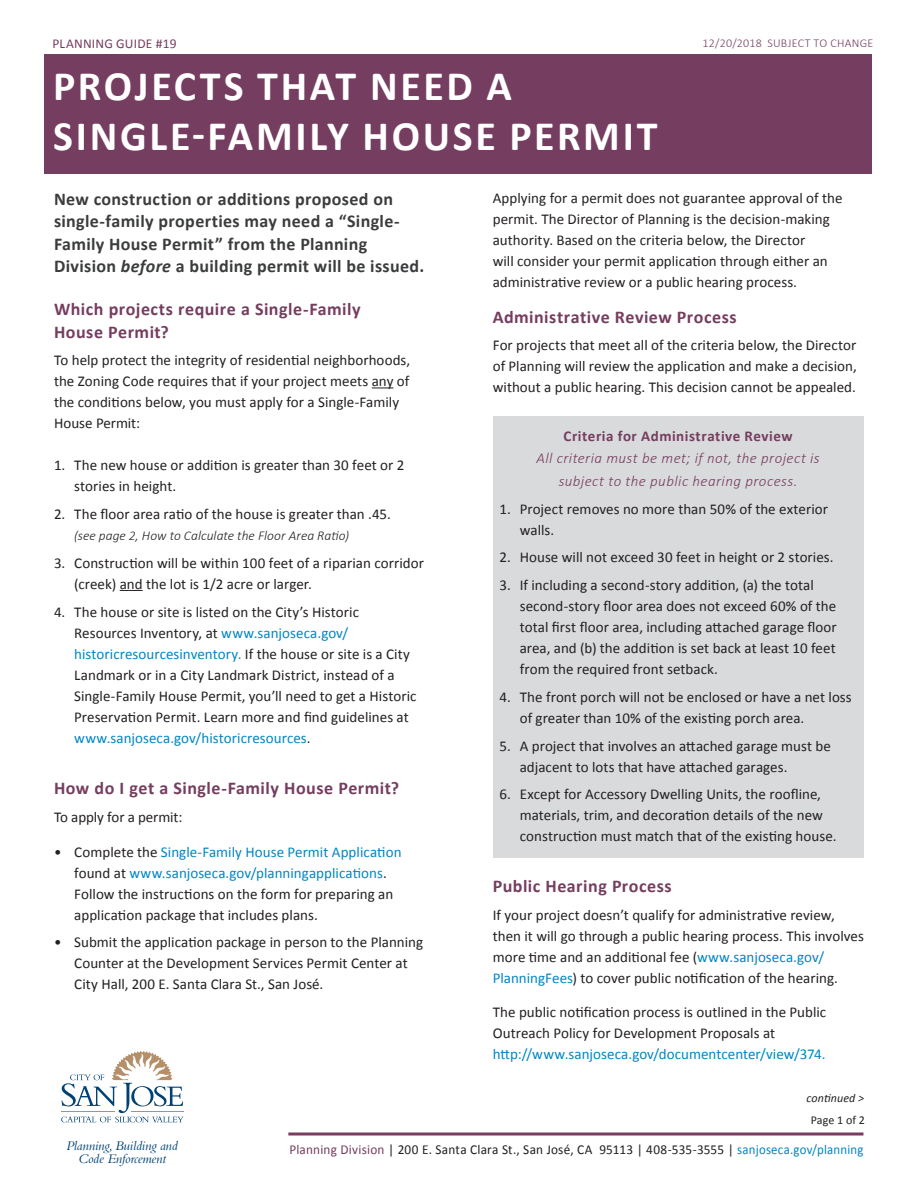
<style>
.page{position:relative;width:918px;height:1188px;background:#fff}
.page>*{position:absolute;margin:0;border:0;box-sizing:border-box;transform-origin:0 0}
.t1{font:700 42px/49.5px "Calibri";letter-spacing:.065em;color:#fff}
.description{font:700 18px/22.5px "Calibri";letter-spacing:.02em;color:#3b3c3d}
.titles{font:700 18px/22.5px "Calibri";letter-spacing:.03em;color:#753d5f}
.body{font:700 18px "Calibri";letter-spacing:.03em;color:#753d5f}
.body-2{font:15px/21px "Calibri";letter-spacing:.005em;color:#231f20}
.titles-2{font:italic 300 15px/22.5px "Calibri";letter-spacing:.03em;color:#753d5f;text-align:center}
.t2{font:italic 13.8px/13px "Bembo";letter-spacing:-.01em;color:#004275;text-align:center}
.t3{font:13.65px "Calibri";letter-spacing:.015em;color:#231f20}
.t4{font:italic 300 13.5px "Calibri";letter-spacing:.005em;color:#231f20}
.Planning_Guide_info{font:13.5px "Calibri";letter-spacing:.015em;color:#753d5f}
.Planning_Guide_info-2{font:300 12px "Calibri";letter-spacing:.015em;color:#753d5f}
.continue{font:italic 12px "Calibri";letter-spacing:.005em;color:#231f20}
.page_number{font:12px "Calibri";letter-spacing:.01em;color:#231f20}
.s1{font-style:italic}
.s2{color:#0086c2}
.s3{font-weight:700;font-style:normal}
.s4{color:#753d5f}
</style>
<div class="page">
<svg style="left:61px;top:1051px;width:123px;height:71px"></svg>
<hr style="left:288px;top:1133px;width:575px;height:3px;background:#753d5f">
<div style="left:45px;top:54px;width:827px;height:120px;background:#753d5f"></div>
<svg style="left:372px;top:387px;width:21px;height:1px"></svg>
<svg style="left:120px;top:590px;width:23px;height:1px"></svg>
<div style="left:493px;top:416px;width:370px;height:442px;background:#d9dadc"></div>
<p class="Planning_Guide_info" style="left:52px;top:35px;width:126px">PLANNING GUIDE #19</p>
<p class="Planning_Guide_info-2" style="left:703px;top:35px;width:172px">12/20/2018 SUBJECT TO CHANGE</p>
<h1 class="t1" style="left:53px;top:61px;width:606px">PROJECTS THAT NEED A<br>SINGLE-FAMILY HOUSE PERMIT</h1>
<p class="description" style="left:54px;top:188px;width:372px">New construction or additions proposed on single-family properties may need a “Single-Family House Permit” from the Planning Division <span class="s1">before</span> a building permit will be issued.</p>
<p class="titles" style="left:54px;top:298px;width:308px">Which projects require a Single-Family<br>House Permit?</p>
<p class="body-2" style="left:54px;top:350px;width:358px">To help protect the integrity of residential neighborhoods, the Zoning Code requires that if your project meets any of the conditions below, you must apply for a Single-Family House Permit:</p>
<p class="body-2" style="left:74px;top:455px;width:332px;text-indent:-20px">1. The new house or addition is greater than 30 feet or 2 stories in height.</p>
<p class="body-2" style="left:54px;top:504px;width:338px">2. The floor area ratio of the house is greater than .45.</p>
<p class="t4" style="left:74px;top:527px;width:277px">(see page 2, How to Calculate the Floor Area Ratio)</p>
<p class="body-2" style="left:74px;top:552px;width:351px;text-indent:-20px">3. Construction will be within 100 feet of a riparian corridor (creek) and the lot is 1/2 acre or larger.</p>
<p class="body-2" style="left:74px;top:601px;width:344px;text-indent:-20px">4. The house or site is listed on the City’s Historic Resources Inventory, at <span class="s2">www.sanjoseca.gov/ historicresourcesinventory.</span> If the house or site is a City Landmark or in a City Landmark District, instead of a Single-Family House Permit, you’ll need to get a Historic Preservation Permit. Learn more and find guidelines at <span class="s2">www.sanjoseca.gov/historicresources</span>.</p>
<p class="titles" style="left:54px;top:777px;width:347px">How do I get a Single-Family House Permit?</p>
<p class="body-2" style="left:54px;top:807px;width:130px">To apply for a permit:</p>
<p class="body-2" style="left:74px;top:841px;width:329px;text-indent:-20px">• Complete the <span class="s2">Single-Family House Permit Application </span>found at <span class="s2">www.sanjoseca.gov/planningapplications</span>.<br>Follow the instructions on the form for preparing an application package that includes plans.</p>
<p class="body-2" style="left:74px;top:932px;width:350px;text-indent:-20px">• Submit the application package in person to the Planning<br>Counter at the Development Services Permit Center at<br>City Hall, 200 E. Santa Clara St., San José.</p>
<p class="body-2" style="left:493px;top:187px;width:351px">Applying for a permit does not guarantee approval of the permit. The Director of Planning is the decision-making authority. Based on the criteria below, the Director<br>will consider your permit application through either an administrative review or a public hearing process.</p>
<p class="titles" style="left:493px;top:305px;width:245px">Administrative Review Process</p>
<p class="body-2" style="left:493px;top:335px;width:366px;text-align:justify">For projects that meet all of the criteria below, the Director of Planning will review the application and make a decision, without a public hearing. This decision cannot be appealed.</p>
<p class="titles-2" style="left:536px;top:424px;width:285px"><span class="s3">Criteria for Administrative Review<br></span>All criteria must be met; if not, the project is subject to the public hearing process.</p>
<p class="body-2" style="left:520px;top:498px;width:310px;text-indent:-20px">1. Project removes no more than 50% of the exterior walls.</p>
<p class="body-2" style="left:500px;top:547px;width:336px">2. House will not exceed 30 feet in height or 2 stories.</p>
<p class="body-2" style="left:520px;top:575px;width:319px;text-indent:-20px">3. If including a second-story addition, (a) the total second-story floor area does not exceed 60% of the total first floor area, including attached garage floor area, and (b) the addition is set back at least 10 feet from the required front setback.</p>
<p class="body-2" style="left:520px;top:686px;width:334px;text-indent:-20px">4. The front porch will not be enclosed or have a net loss of greater than 10% of the existing porch area.</p>
<p class="body-2" style="left:520px;top:735px;width:313px;text-indent:-20px">5. A project that involves an attached garage must be adjacent to lots that have attached garages.</p>
<p class="body-2" style="left:520px;top:784px;width:318px;text-indent:-20px">6. Except for Accessory Dwelling Units, the roofline, materials, trim, and decoration details of the new construction must match that of the existing house.</p>
<p class="body" style="left:493px;top:874px;width:181px">Public Hearing Process</p>
<p class="body-2" style="left:493px;top:904px;width:373px">If your project doesn’t qualify for administrative review, then it will go through a public hearing process. This involves more time and an additional fee (<span class="s2">www.sanjoseca.gov/ PlanningFees</span>) to cover public notification of the hearing.</p>
<p class="body-2" style="left:493px;top:1002px;width:335px">The public notification process is outlined in the Public<br>Outreach Policy for Development Proposals at <span class="s2">http://www.sanjoseca.gov/documentcenter/view/374.</span></p>
<p class="continue" style="left:806px;top:1090px;width:59px">continued &gt;</p>
<p class="page_number" style="left:811px;top:1112px;width:56px">Page 1 of 2</p>
<p class="t2" style="left:66px;top:1139px;width:113px">Planning, Building and<br>Code Enforcement</p>
<p class="t3" style="left:289px;top:1141px;width:576px"><span class="s4">Planning Division</span> | 200 E. Santa Clara St., San José, CA 95113 | 408-535-3555 | <span class="s2">sanjoseca.gov/planning</span></p>
</div>
